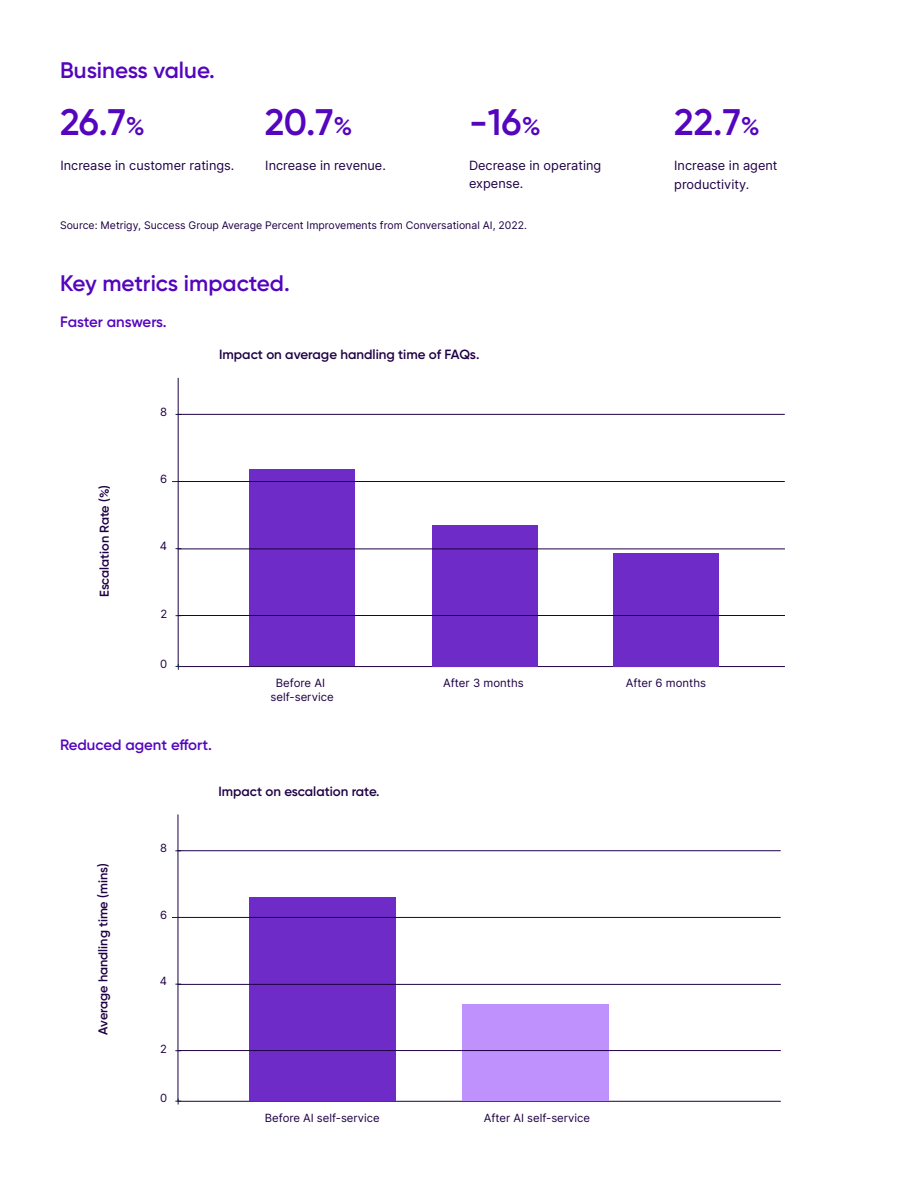
<style>
.page{position:relative;width:918px;height:1188px;background:#fff}
.page>*{position:absolute;margin:0;border:0;box-sizing:border-box;transform-origin:0 0}
.t1{font:600 36.9px "Gilroy";letter-spacing:-.005em;color:#5405bd}
.t2{font:600 22.5px "Gilroy";color:#5405bd}
.t3{font:600 15px "Gilroy";color:#5405bd}
.t4{font:600 13.35px "Gilroy";color:#1e0044}
.t5{font:12.75px/18.3px "Inter";color:#1e0044}
.t6{font:600 12.75px "Gilroy";color:#1e0044}
.t7{font:11.4px/13.6px "Inter";color:#1e0044;text-align:center}
.t8{font:11.25px "Inter";color:#1e0044}
.t9{font:10.5px "Inter";color:#1e0044}
.s1{font-size:25.5px}
</style>
<div class="page">
<svg style="left:178px;top:377px;width:607px;height:290px"></svg>
<svg style="left:176px;top:664px;width:5px;height:6px"></svg>
<div style="left:250px;top:469px;width:105px;height:197px;background:#6e2bc7"></div>
<div style="left:433px;top:525px;width:105px;height:141px;background:#6e2bc7"></div>
<div style="left:613px;top:553px;width:105px;height:113px;background:#6e2bc7"></div>
<hr style="left:178px;top:481px;width:607px;height:1px;background:#1e0044">
<hr style="left:178px;top:549px;width:607px;height:1px;background:#1e0044">
<hr style="left:178px;top:615px;width:607px;height:1px;background:#1e0044">
<hr style="left:178px;top:414px;width:607px;height:1px;background:#1e0044">
<svg style="left:177px;top:814px;width:604px;height:288px"></svg>
<svg style="left:175px;top:1099px;width:6px;height:6px"></svg>
<div style="left:249px;top:897px;width:147px;height:204px;background:#6e2bc7"></div>
<div style="left:462px;top:1005px;width:146px;height:96px;background:#bf91fc"></div>
<hr style="left:177px;top:917px;width:604px;height:1px;background:#1e0044">
<hr style="left:177px;top:984px;width:604px;height:1px;background:#1e0044">
<hr style="left:177px;top:1050px;width:604px;height:1px;background:#1e0044">
<hr style="left:177px;top:850px;width:604px;height:1px;background:#1e0044">
<h2 class="t2" style="left:60px;top:56px;width:156px">Business value.</h2>
<h1 class="t1" style="left:60px;top:99px;width:86px">26.7<span class="s1">%</span></h1>
<h1 class="t1" style="left:265px;top:99px;width:89px">20.7<span class="s1">%</span></h1>
<h1 class="t1" style="left:469px;top:99px;width:73px">-16<span class="s1">%</span></h1>
<p class="t5" style="left:469px;top:156px;width:134px">Decrease in operating expense.</p>
<p class="t9" style="left:60px;top:218px;width:469px">Source: Metrigy, Success Group Average Percent Improvements from Conversational AI, 2022.</p>
<p class="t5" style="left:60px;top:156px;width:176px">Increase in customer ratings.</p>
<p class="t5" style="left:265px;top:156px;width:122px">Increase in revenue.</p>
<h2 class="t2" style="left:60px;top:269px;width:231px">Key metrics impacted.</h2>
<p class="t3" style="left:60px;top:312px;width:108px">Faster answers.</p>
<p class="t7" style="left:160px;top:405px;width:9px">8</p>
<p class="t6" style="left:97px;top:597px;width:113px;rotate:-90deg">Escalation Rate (%)</p>
<p class="t7" style="left:160px;top:472px;width:9px">6</p>
<p class="t7" style="left:160px;top:539px;width:9px">4</p>
<p class="t7" style="left:160px;top:606px;width:8px">2</p>
<p class="t7" style="left:160px;top:656px;width:9px">0</p>
<p class="t4" style="left:219px;top:346px;width:262px">Impact on average handling time of FAQs.</p>
<h1 class="t1" style="left:674px;top:99px;width:87px">22.7<span class="s1">%</span></h1>
<p class="t5" style="left:674px;top:155px;width:105px;line-height:19.5px">Increase in agent productivity.</p>
<p class="t7" style="left:270px;top:676px;width:65px">Before AI self-service</p>
<p class="t7" style="left:443px;top:676px;width:82px">After 3 months</p>
<p class="t7" style="left:626px;top:676px;width:82px">After 6 months</p>
<p class="t3" style="left:60px;top:736px;width:154px">Reduced agent effort.</p>
<p class="t4" style="left:219px;top:783px;width:163px">Impact on escalation rate.</p>
<p class="t6" style="left:95px;top:1035px;width:173px;rotate:-90deg">Average handling time (mins)</p>
<p class="t8" style="left:160px;top:840px;width:8px">8</p>
<p class="t8" style="left:160px;top:906px;width:9px">6</p>
<p class="t8" style="left:160px;top:973px;width:9px">4</p>
<p class="t8" style="left:160px;top:1040px;width:8px">2</p>
<p class="t8" style="left:160px;top:1090px;width:9px">0</p>
<p class="t8" style="left:265px;top:1110px;width:116px">Before AI self-service</p>
<p class="t8" style="left:484px;top:1110px;width:108px">After AI self-service</p>
</div>
